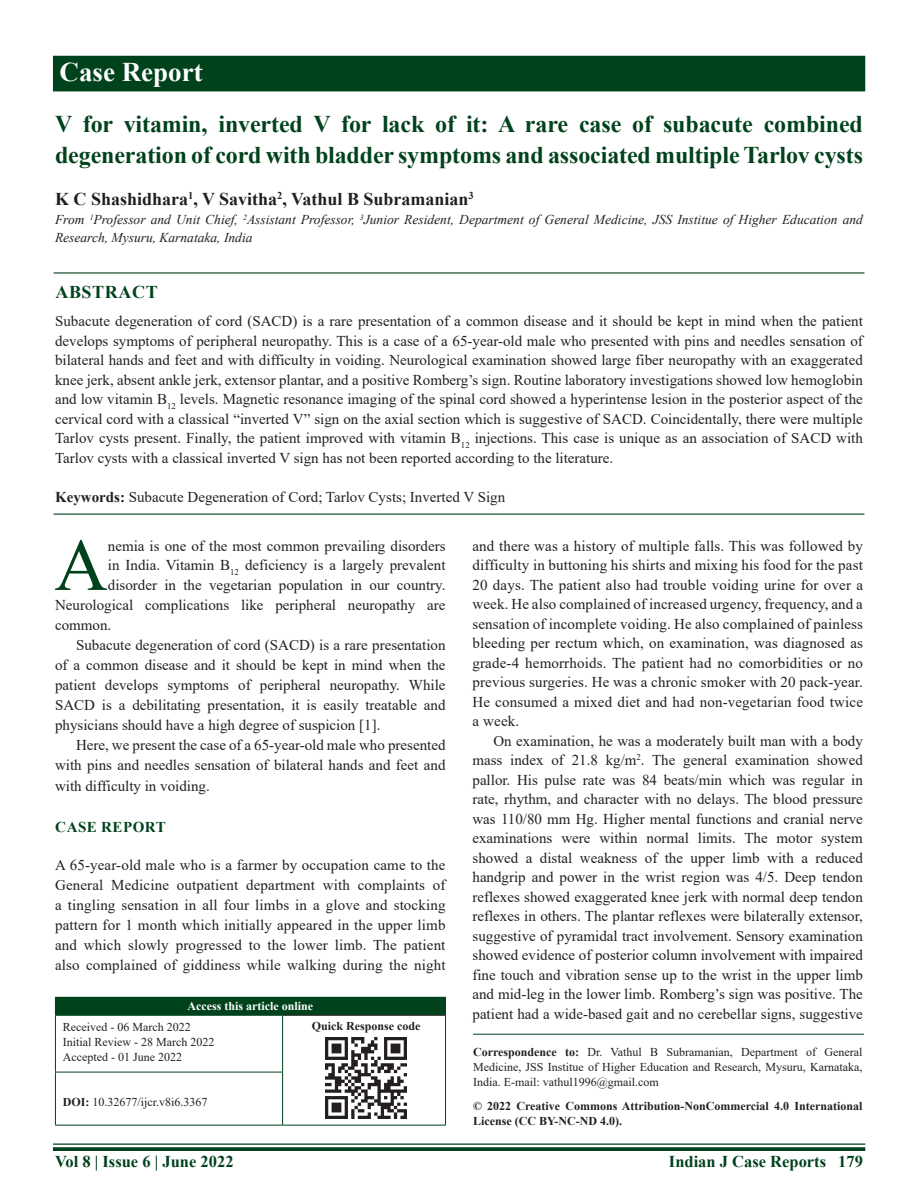
<style>
.page{position:relative;width:918px;height:1188px;background:#fff}
.page>*{position:absolute;margin:0;border:0;box-sizing:border-box;transform-origin:0 0}
.DROP_CAP_TX{font:73.95px "Times New Roman";color:#00421c}
.AH{font:700 27px "Times New Roman";color:#fff}
.AT{font:700 24px/31.5px "Times New Roman";letter-spacing:-.005em;color:#00421c}
.AU{font:700 18px "Times New Roman";color:#231f20}
.ABSH{font:700 18px "Times New Roman";letter-spacing:.035em;color:#00421c}
.RF{font:700 16.5px "Times New Roman";color:#00421c}
.TX{font:15px/19.5px "Times New Roman";color:#231f20;text-align:justify}
.ABS{font:15px/19.5px "Times New Roman";color:#231f20;text-align:justify}
.TXFL{font:15px/19.5px "Times New Roman";letter-spacing:.01em;color:#231f20;text-align:justify}
.DROP_CAP_TX-2{font:15px "Times New Roman";color:#231f20}
.KWD{font:15px "Times New Roman";color:#231f20}
.t1{font:700 15px "Times New Roman";letter-spacing:.035em;color:#00421c}
.AFF{font:italic 13.5px/18px "Times New Roman";color:#231f20}
.ADD{font:12px/15px "Times New Roman";color:#231f20;text-align:justify}
.CR{font:700 12px/15px "Times New Roman";color:#231f20}
.HIS{font:12px/15px "Times New Roman";color:#231f20}
.DOI{font:12px "Times New Roman";color:#231f20}
.AAO{font:700 12px "Times New Roman";color:#fff}
.QR{font:700 12px "Times New Roman";color:#231f20}
.s1{font-weight:700}
</style>
<div class="page">
<hr style="left:53px;top:1143px;width:812px;height:2px;background:#00421c">
<svg style="left:53px;top:1147px;width:812px;height:4px;background:#0f4d29"></svg>
<div style="left:53px;top:56px;width:812px;height:35px;background:#00421c"></div>
<hr style="left:54px;top:272px;width:810px;height:2px;background:#00421c">
<hr style="left:54px;top:514px;width:810px;height:1px;background:#00421c">
<hr style="left:473px;top:1034px;width:391px;height:1px;background:#00421c">
<div style="left:55px;top:997px;width:391px;height:18px;background:#00421c"></div>
<hr style="left:283px;top:1015px;width:162px;height:1px;background:#231f20">
<hr style="left:55px;top:1016px;width:1px;height:56px;background:#00421c">
<hr style="left:55px;top:1015px;width:228px;height:1px;background:#00421c">
<hr style="left:282px;top:1016px;width:1px;height:56px;background:#00421c">
<hr style="left:445px;top:1015px;width:1px;height:57px;background:#00421c">
<hr style="left:445px;top:1072px;width:1px;height:53px;background:#00421c">
<hr style="left:55px;top:1072px;width:1px;height:53px;background:#00421c">
<hr style="left:55px;top:1072px;width:228px;height:1px;background:#00421c">
<hr style="left:55px;top:1125px;width:228px;height:1px;background:#00421c">
<hr style="left:282px;top:1072px;width:1px;height:53px;background:#00421c">
<hr style="left:283px;top:1125px;width:163px;height:1px;background:#00421c">
<img style="left:326px;top:1038px;width:81px;height:81px">
<p class="AH" style="left:60px;top:52px;width:145px">Case Report</p>
<p class="AT" style="left:55px;top:107px;width:809px">V for vitamin, inverted V for lack of it: A rare case of subacute combined degeneration of cord with bladder symptoms and associated multiple Tarlov cysts</p>
<p class="AU" style="left:55px;top:186px;width:420px">K C Shashidhara<sup>1</sup>, V Savitha<sup>2</sup>, Vathul B Subramanian<sup>3</sup></p>
<p class="AFF" style="left:55px;top:210px;width:809px">From <sup>1</sup>Professor and Unit Chief, <sup>2</sup>Assistant Professor, <sup>3</sup>Junior Resident, Department of General Medicine, JSS Institue of Higher Education and<br>Research, Mysuru, Karnataka, India</p>
<p class="ABSH" style="left:55px;top:279px;width:104px">ABSTRACT</p>
<p class="ABS" style="left:55px;top:311px;width:809px">Subacute degeneration of cord (SACD) is a rare presentation of a common disease and it should be kept in mind when the patient develops symptoms of peripheral neuropathy. This is a case of a 65-year-old male who presented with pins and needles sensation of bilateral hands and feet and with difficulty in voiding. Neurological examination showed large fiber neuropathy with an exaggerated knee jerk, absent ankle jerk, extensor plantar, and a positive Romberg’s sign. Routine laboratory investigations showed low hemoglobin and low vitamin B<sub>12</sub> levels. Magnetic resonance imaging of the spinal cord showed a hyperintense lesion in the posterior aspect of the cervical cord with a classical “inverted V” sign on the axial section which is suggestive of SACD. Coincidentally, there were multiple Tarlov cysts present. Finally, the patient improved with vitamin B<sub>12</sub> injections. This case is unique as an association of SACD with Tarlov cysts with a classical inverted V sign has not been reported according to the literature.</p>
<p class="KWD" style="left:55px;top:486px;width:452px"><span class="s1">Keywords:</span> Subacute Degeneration of Cord; Tarlov Cysts; Inverted V Sign</p>
<p class="DROP_CAP_TX" style="left:54px;top:513px;width:55px">A</p>
<p class="DROP_CAP_TX-2" style="left:108px;top:535px;width:339px">nemia is one of the most common prevailing disorders</p>
<p class="DROP_CAP_TX-2" style="left:108px;top:555px;width:339px">in India. Vitamin B<sub>12</sub> deficiency is a largely prevalent</p>
<p class="DROP_CAP_TX-2" style="left:108px;top:574px;width:339px">disorder in the vegetarian population in our country.</p>
<p class="DROP_CAP_TX-2" style="left:55px;top:594px;width:392px">Neurological complications like peripheral neuropathy are</p>
<p class="DROP_CAP_TX-2" style="left:55px;top:614px;width:58px">common.</p>
<p class="TX" style="left:55px;top:635px;width:392px;line-height:20.1px;text-indent:21px">Subacute degeneration of cord (SACD) is a rare presentation of a common disease and it should be kept in mind when the patient develops symptoms of peripheral neuropathy. While SACD is a debilitating presentation, it is easily treatable and physicians should have a high degree of suspicion [1].</p>
<p class="TX" style="left:55px;top:735px;width:392px;line-height:20.1px;text-indent:21px">Here, we present the case of a 65-year-old male who presented with pins and needles sensation of bilateral hands and feet and with difficulty in voiding.</p>
<h1 class="t1" style="left:55px;top:816px;width:112px">CASE REPORT</h1>
<p class="TXFL" style="left:55px;top:854px;width:392px;line-height:20.1px">A 65-year-old male who is a farmer by occupation came to the General Medicine outpatient department with complaints of a tingling sensation in all four limbs in a glove and stocking pattern for 1 month which initially appeared in the upper limb and which slowly progressed to the lower limb. The patient also complained of giddiness while walking during the night</p>
<p class="AAO" style="left:188px;top:998px;width:127px">Access this article online</p>
<p class="HIS" style="left:63px;top:1019px;width:153px">Received - 06 March 2022<br>Initial Review - 28 March 2022<br>Accepted - 01 June 2022</p>
<p class="QR" style="left:312px;top:1017px;width:110px">Quick Response code</p>
<p class="DOI" style="left:63px;top:1094px;width:146px"><span class="s1">DOI:</span> 10.32677/ijcr.v8i6.3367</p>
<p class="TXFL" style="left:472px;top:536px;width:392px">and there was a history of multiple falls. This was followed by difficulty in buttoning his shirts and mixing his food for the past 20 days. The patient also had trouble voiding urine for over a week. He also complained of increased urgency, frequency, and a sensation of incomplete voiding. He also complained of painless bleeding per rectum which, on examination, was diagnosed as grade-4 hemorrhoids. The patient had no comorbidities or no previous surgeries. He was a chronic smoker with 20 pack-year.<br>He consumed a mixed diet and had non-vegetarian food twice a week.</p>
<p class="TX" style="left:472px;top:731px;width:392px;text-indent:21px">On examination, he was a moderately built man with a body mass index of 21.8 kg/m<sup>2</sup>. The general examination showed pallor. His pulse rate was 84 beats/min which was regular in rate, rhythm, and character with no delays. The blood pressure was 110/80 mm Hg. Higher mental functions and cranial nerve examinations were within normal limits. The motor system showed a distal weakness of the upper limb with a reduced handgrip and power in the wrist region was 4/5. Deep tendon reflexes showed exaggerated knee jerk with normal deep tendon reflexes in others. The plantar reflexes were bilaterally extensor, suggestive of pyramidal tract involvement. Sensory examination showed evidence of posterior column involvement with impaired fine touch and vibration sense up to the wrist in the upper limb and mid-leg in the lower limb. Romberg’s sign was positive. The patient had a wide-based gait and no cerebellar signs, suggestive</p>
<p class="ADD" style="left:473px;top:1044px;width:391px"><span class="s1">Correspondence to:</span> Dr. Vathul B Subramanian, Department of General Medicine, JSS Institue of Higher Education and Research, Mysuru, Karnataka, India. E-mail: vathul1996@gmail.com</p>
<p class="CR" style="left:473px;top:1099px;width:391px">© 2022 Creative Commons Attribution-NonCommercial 4.0 International<br>License (CC BY-NC-ND 4.0).</p>
<p class="RF" style="left:55px;top:1150px;width:180px">Vol 8 | Issue 6 | June 2022</p>
<p class="RF" style="left:669px;top:1150px;width:195px">Indian J Case Reports 179</p>
</div>
